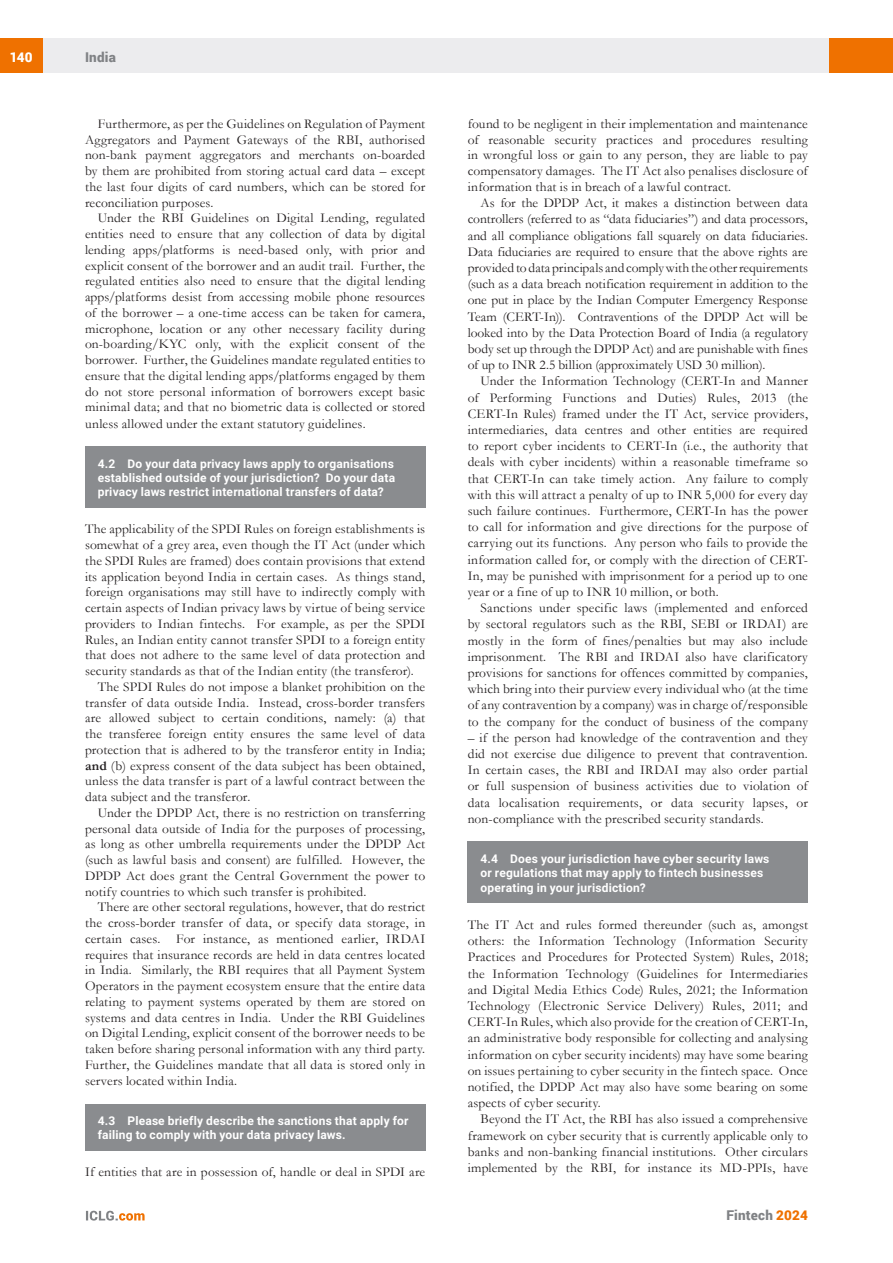
<style>
.page{position:relative;width:893px;height:1263px;background:#fff}
.page>*{position:absolute;margin:0;border:0;box-sizing:border-box;transform-origin:0 0}
.t1{font:13.5px/16.2px "Garamond";letter-spacing:.01em;color:#231f20;text-align:justify}
.t2{font:900 13.5px "Roboto";letter-spacing:.015em;color:#808285}
.t3{font:900 13.5px "Roboto";color:#fff}
.t4{font:700 12px/14.4px "Roboto";letter-spacing:.015em;color:#fff}
.s1{font-weight:700}
.s2{color:#ef7100}
</style>
<div class="page">
<div style="left:43px;top:38px;width:786px;height:34px;background:#ececee"></div>
<div style="left:0;top:38px;width:43px;height:34px;background:#ef7100"></div>
<div style="left:829px;top:38px;width:64px;height:34px;background:#ef7100"></div>
<svg style="left:86px;top:1211px;width:59px;height:9px"></svg>
<div style="left:468px;top:842px;width:340px;height:61px;background:#8a8c8f"></div>
<div style="left:85px;top:447px;width:340px;height:61px;background:#8a8c8f"></div>
<div style="left:85px;top:1104px;width:340px;height:47px;background:#8a8c8f"></div>
<p class="t3" style="left:10px;top:48px;width:24px">140</p>
<p class="t2" style="left:85px;top:48px;width:32px">India</p>
<p class="t1" style="left:85px;top:115px;width:342px;line-height:15.8px;text-indent:13px">Furthermore, as per the Guidelines on Regulation of Payment Aggregators and Payment Gateways of the RBI, authorised non-bank payment aggregators and merchants on-boarded by them are prohibited from storing actual card data – except the last four digits of card numbers, which can be stored for reconciliation purposes.</p>
<p class="t1" style="left:85px;top:210px;width:342px;line-height:15.8px;text-indent:13px">Under the RBI Guidelines on Digital Lending, regulated entities need to ensure that any collection of data by digital lending apps/platforms is need-based only, with prior and explicit consent of the borrower and an audit trail. Further, the regulated entities also need to ensure that the digital lending apps/platforms desist from accessing mobile phone resources of the borrower – a one-time access can be taken for camera, microphone, location or any other necessary facility during on-boarding/KYC only, with the explicit consent of the borrower. Further, the Guidelines mandate regulated entities to ensure that the digital lending apps/platforms engaged by them do not store personal information of borrowers except basic minimal data; and that no biometric data is collected or stored unless allowed under the extant statutory guidelines.</p>
<p class="t4" style="left:98px;top:456px;width:299px;text-align:justify">4.2 Do your data privacy laws apply to organisations established outside of your jurisdiction? Do your data privacy laws restrict international transfers of data?</p>
<p class="t1" style="left:85px;top:521px;width:342px">The applicability of the SPDI Rules on foreign establishments is</p>
<p class="t1" style="left:85px;top:536px;width:342px">somewhat of a grey area, even though the IT Act (under which</p>
<p class="t1" style="left:85px;top:552px;width:342px">the SPDI Rules are framed) does contain provisions that extend</p>
<p class="t1" style="left:85px;top:568px;width:342px">its application beyond India in certain cases. As things stand,</p>
<p class="t1" style="left:85px;top:584px;width:342px">foreign organisations may still have to indirectly comply with</p>
<p class="t1" style="left:85px;top:599px;width:342px">certain aspects of Indian privacy laws by virtue of being service</p>
<p class="t1" style="left:85px;top:615px;width:342px">providers to Indian fintechs. For example, as per the SPDI</p>
<p class="t1" style="left:85px;top:631px;width:342px">Rules, an Indian entity cannot transfer SPDI to a foreign entity</p>
<p class="t1" style="left:85px;top:647px;width:342px">that does not adhere to the same level of data protection and</p>
<p class="t1" style="left:85px;top:662px;width:330px">security standards as that of the Indian entity (the transferor).</p>
<p class="t1" style="left:98px;top:678px;width:329px">The SPDI Rules do not impose a blanket prohibition on the</p>
<p class="t1" style="left:85px;top:694px;width:342px">transfer of data outside India. Instead, cross-border transfers</p>
<p class="t1" style="left:85px;top:710px;width:342px">are allowed subject to certain conditions, namely: (a) that</p>
<p class="t1" style="left:85px;top:725px;width:342px">the transferee foreign entity ensures the same level of data</p>
<p class="t1" style="left:85px;top:741px;width:342px">protection that is adhered to by the transferor entity in India;</p>
<p class="t1" style="left:85px;top:757px;width:342px"><span class="s1">and</span> (b) express consent of the data subject has been obtained,</p>
<p class="t1" style="left:85px;top:773px;width:342px">unless the data transfer is part of a lawful contract between the</p>
<p class="t1" style="left:85px;top:788px;width:167px">data subject and the transferor.</p>
<p class="t1" style="left:98px;top:804px;width:329px">Under the DPDP Act, there is no restriction on transferring</p>
<p class="t1" style="left:85px;top:820px;width:342px">personal data outside of India for the purposes of processing,</p>
<p class="t1" style="left:85px;top:836px;width:342px">as long as other umbrella requirements under the DPDP Act</p>
<p class="t1" style="left:85px;top:851px;width:342px">(such as lawful basis and consent) are fulfilled. However, the</p>
<p class="t1" style="left:85px;top:867px;width:342px">DPDP Act does grant the Central Government the power to</p>
<p class="t1" style="left:85px;top:883px;width:283px">notify countries to which such transfer is prohibited.</p>
<p class="t1" style="left:98px;top:899px;width:329px">There are other sectoral regulations, however, that do restrict</p>
<p class="t1" style="left:85px;top:914px;width:342px">the cross-border transfer of data, or specify data storage, in</p>
<p class="t1" style="left:85px;top:930px;width:342px">certain cases. For instance, as mentioned earlier, IRDAI</p>
<p class="t1" style="left:85px;top:946px;width:342px">requires that insurance records are held in data centres located</p>
<p class="t1" style="left:85px;top:962px;width:342px">in India. Similarly, the RBI requires that all Payment System</p>
<p class="t1" style="left:85px;top:977px;width:342px">Operators in the payment ecosystem ensure that the entire data</p>
<p class="t1" style="left:85px;top:993px;width:342px">relating to payment systems operated by them are stored on</p>
<p class="t1" style="left:85px;top:1009px;width:342px">systems and data centres in India. Under the RBI Guidelines</p>
<p class="t1" style="left:85px;top:1025px;width:342px">on Digital Lending, explicit consent of the borrower needs to be</p>
<p class="t1" style="left:85px;top:1040px;width:342px">taken before sharing personal information with any third party.</p>
<p class="t1" style="left:85px;top:1056px;width:342px">Further, the Guidelines mandate that all data is stored only in</p>
<p class="t1" style="left:85px;top:1072px;width:154px">servers located within India.</p>
<p class="t4" style="left:98px;top:1113px;width:312px">4.3 Please briefly describe the sanctions that apply for failing to comply with your data privacy laws.</p>
<p class="t1" style="left:85px;top:1164px;width:342px">If entities that are in possession of, handle or deal in SPDI are</p>
<p class="t1" style="left:468px;top:115px;width:342px;line-height:15.8px">found to be negligent in their implementation and maintenance of reasonable security practices and procedures resulting in wrongful loss or gain to any person, they are liable to pay compensatory damages. The IT Act also penalises disclosure of information that is in breach of a lawful contract.</p>
<p class="t1" style="left:468px;top:194px;width:342px;text-indent:13px">As for the DPDP Act, it makes a distinction between data controllers (referred to as “data fiduciaries”) and data processors, and all compliance obligations fall squarely on data fiduciaries.<br>Data fiduciaries are required to ensure that the above rights are provided to data principals and comply with the other requirements (such as a data breach notification requirement in addition to the one put in place by the Indian Computer Emergency Response Team (CERT-In)). Contraventions of the DPDP Act will be looked into by the Data Protection Board of India (a regulatory body set up through the DPDP Act) and are punishable with fines of up to INR 2.5 billion (approximately USD 30 million).</p>
<p class="t1" style="left:468px;top:373px;width:342px;text-indent:13px">Under the Information Technology (CERT-In and Manner of Performing Functions and Duties) Rules, 2013 (the CERT-In Rules) framed under the IT Act, service providers, intermediaries, data centres and other entities are required to report cyber incidents to CERT-In (i.e., the authority that deals with cyber incidents) within a reasonable timeframe so that CERT-In can take timely action. Any failure to comply with this will attract a penalty of up to INR 5,000 for every day such failure continues. Furthermore, CERT-In has the power to call for information and give directions for the purpose of carrying out its functions. Any person who fails to provide the information called for, or comply with the direction of CERT-In, may be punished with imprisonment for a period up to one year or a fine of up to INR 10 million, or both.</p>
<p class="t1" style="left:468px;top:599px;width:342px;text-indent:13px">Sanctions under specific laws (implemented and enforced by sectoral regulators such as the RBI, SEBI or IRDAI) are mostly in the form of fines/penalties but may also include imprisonment. The RBI and IRDAI also have clarificatory provisions for sanctions for offences committed by companies, which bring into their purview every individual who (at the time of any contravention by a company) was in charge of/responsible to the company for the conduct of business of the company</p>
<p class="t1" style="left:468px;top:729px;width:342px">– if the person had knowledge of the contravention and they did not exercise due diligence to prevent that contravention.<br>In certain cases, the RBI and IRDAI may also order partial or full suspension of business activities due to violation of data localisation requirements, or data security lapses, or non-compliance with the prescribed security standards.</p>
<p class="t4" style="left:480px;top:851px;width:290px">4.4 Does your jurisdiction have cyber security laws or regulations that may apply to fintech businesses operating in your jurisdiction?</p>
<p class="t1" style="left:468px;top:916px;width:342px">The IT Act and rules formed thereunder (such as, amongst others: the Information Technology (Information Security Practices and Procedures for Protected System) Rules, 2018; the Information Technology (Guidelines for Intermediaries and Digital Media Ethics Code) Rules, 2021; the Information Technology (Electronic Service Delivery) Rules, 2011; and CERT-In Rules, which also provide for the creation of CERT-In, an administrative body responsible for collecting and analysing information on cyber security incidents) may have some bearing on issues pertaining to cyber security in the fintech space. Once notified, the DPDP Act may also have some bearing on some aspects of cyber security.</p>
<p class="t1" style="left:468px;top:1111px;width:342px;text-indent:13px">Beyond the IT Act, the RBI has also issued a comprehensive framework on cyber security that is currently applicable only to banks and non-banking financial institutions. Other circulars implemented by the RBI, for instance its MD-PPIs, have</p>
<p class="t2" style="left:726px;top:1206px;width:83px">Fintech <span class="s2">2024</span></p>
</div>
